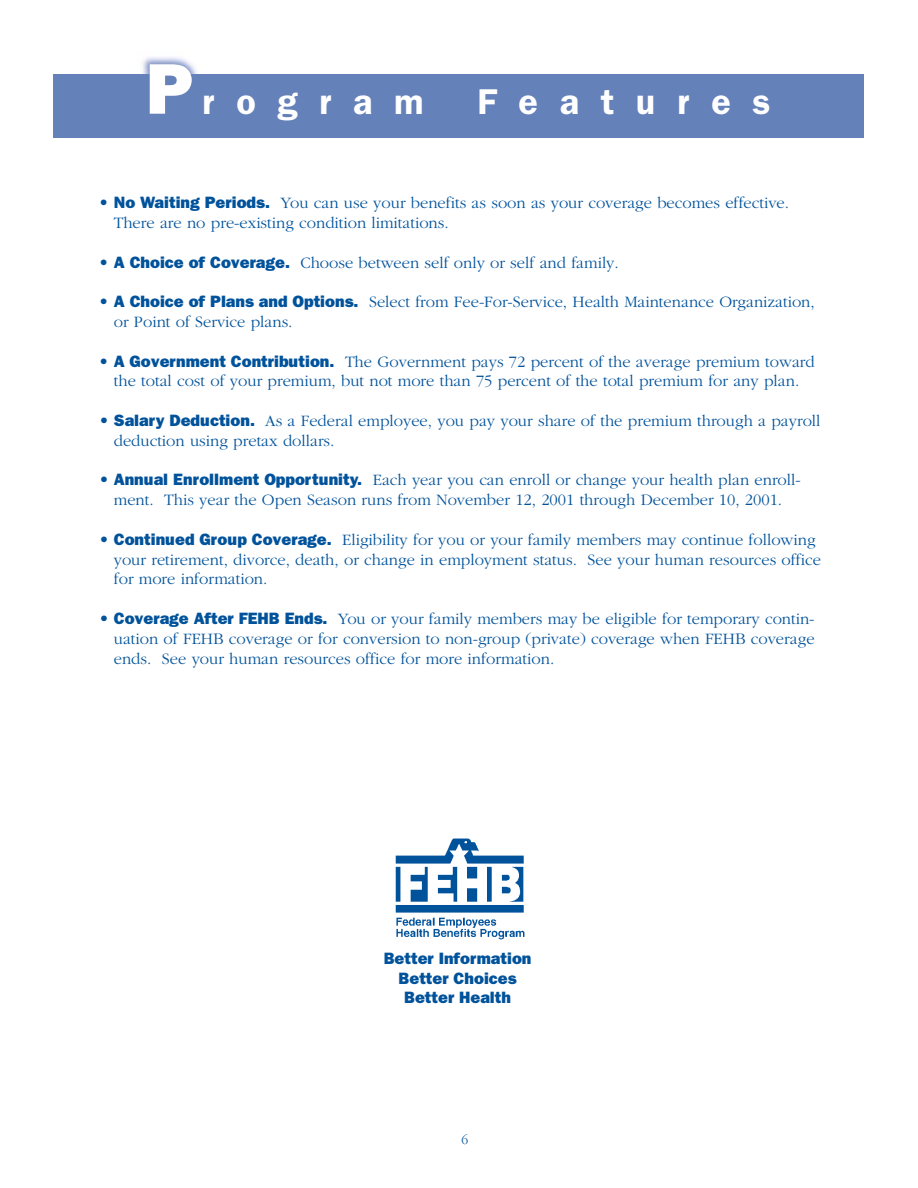
<style>
.page{position:relative;width:918px;height:1188px;background:#fff}
.page>*{position:absolute;margin:0;border:0;box-sizing:border-box;transform-origin:0 0}
.t1{font:600 36px "Franklin Gothic";letter-spacing:.6em;color:#fff}
.t2{font:300 16.5px/19.8px "Garamond";color:#00529b}
.t3{font:800 16.5px/19.8px "Franklin Gothic";color:#00529b;text-align:center}
.t4{font:300 13.5px "Garamond";color:#00529b}
.s1{font-weight:800;font-size:72px}
.s2{font-family:"Franklin Gothic";font-weight:800}
</style>
<div class="page">
<img style="left:142px;top:57px;width:55px;height:17px">
<div style="left:53px;top:74px;width:810px;height:64px;background:#6581ba"></div>
<img style="left:395px;top:838px;width:130px;height:102px">
<h1 class="t1" style="left:146px;top:89px;width:279px"><span class="s1">P</span>rogram</h1>
<h1 class="t1" style="left:478px;top:89px;width:294px">Features</h1>
<p class="t2" style="left:114px;top:194px;width:677px;text-indent:-15px"><span class="s2">• No Waiting Periods.</span> You can use your benefits as soon as your coverage becomes effective.<br>There are no pre-existing condition limitations.</p>
<p class="t2" style="left:99px;top:254px;width:521px"><span class="s2">• A Choice of Coverage.</span> Choose between self only or self and family.</p>
<p class="t2" style="left:114px;top:293px;width:702px;text-indent:-15px"><span class="s2">• A Choice of Plans and Options.</span> Select from Fee-For-Service, Health Maintenance Organization, or Point of Service plans.</p>
<p class="t2" style="left:99px;top:353px;width:717px;text-align:center"><span class="s2">• A Government Contribution.</span> The Government pays 72 percent of the average premium toward the total cost of your premium, but not more than 75 percent of the total premium for any plan.</p>
<p class="t2" style="left:114px;top:412px;width:708px;text-indent:-15px"><span class="s2">• Salary Deduction.</span> As a Federal employee, you pay your share of the premium through a payroll deduction using pretax dollars.</p>
<p class="t2" style="left:99px;top:472px;width:703px;text-align:center"><span class="s2">• Annual Enrollment Opportunity.</span> Each year you can enroll or change your health plan enroll&shy;ment. This year the Open Season runs from November 12, 2001 through December 10, 2001.</p>
<p class="t2" style="left:114px;top:531px;width:709px;text-indent:-15px"><span class="s2">• Continued Group Coverage.</span> Eligibility for you or your family members may continue following your retirement, divorce, death, or change in employment status. See your human resources office for more information.</p>
<p class="t2" style="left:114px;top:610px;width:702px;text-align:justify;text-indent:-15px"><span class="s2">• Coverage After FEHB Ends.</span> You or your family members may be eligible for temporary contin&shy;uation of FEHB coverage or for conversion to non-group (private) coverage when FEHB coverage ends. See your human resources office for more information.</p>
<p class="t3" style="left:384px;top:950px;width:149px">Better Information<br>Better Choices<br>Better Health</p>
<p class="t4" style="left:462px;top:1135px;width:8px">6</p>
</div>
